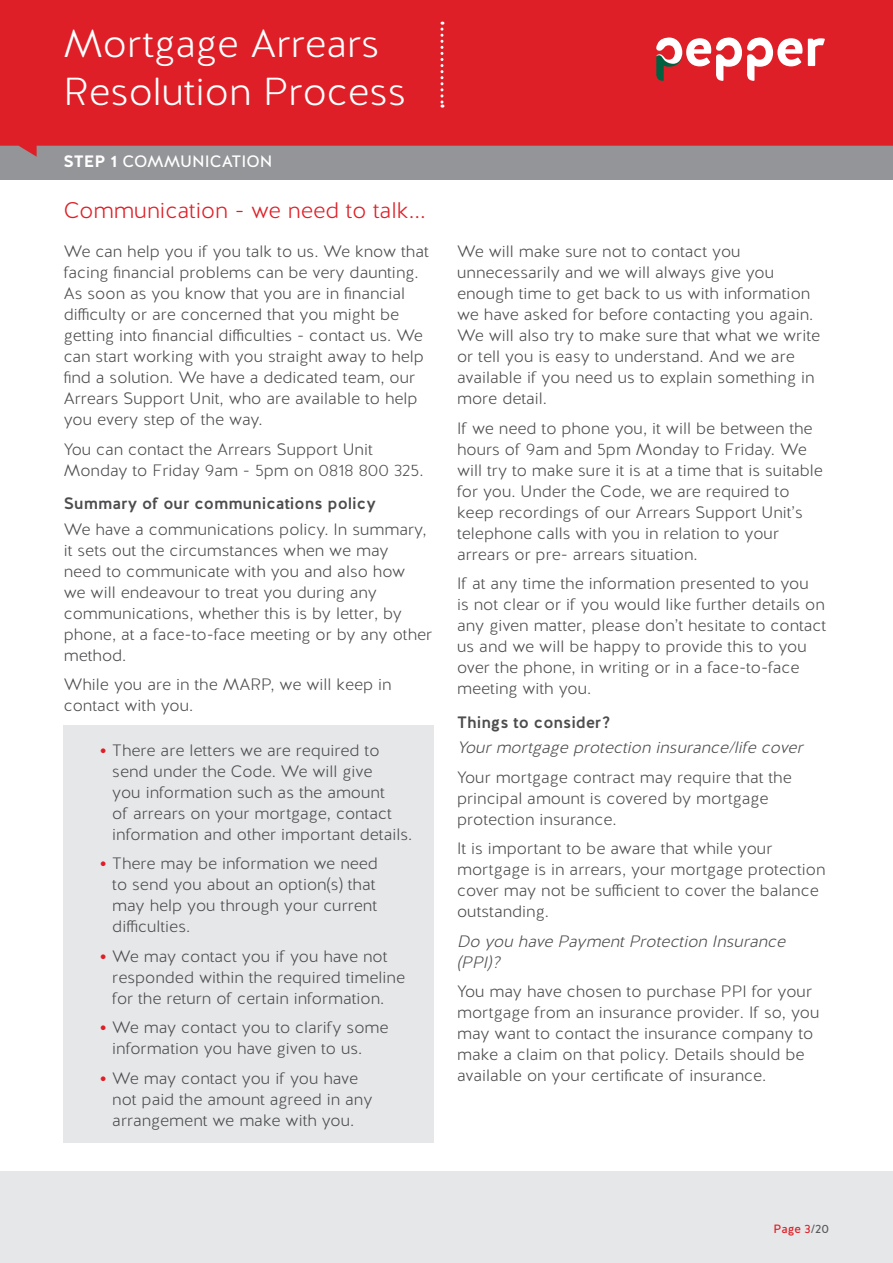
<style>
.page{position:relative;width:893px;height:1263px;background:#fff}
.page>*{position:absolute;margin:0;border:0;box-sizing:border-box;transform-origin:0 0}
.t1{font:300 39px/48px "Halis R";color:#fff}
.t2{font:300 22.5px "Halis R";color:#de1f28}
.t3{font:300 16.5px/21px "Halis R";color:#4d4d4f}
.t4{font:italic 300 16.5px/21px "Halis R";color:#4d4d4f}
.t5{font:500 16.5px "Halis R";color:#4d4d4f}
.t6{font:16.5px "Halis R";color:#fff}
.t7{font:12px "Halis R";color:#de1f28}
.s1{font-weight:700}
.s2{font-weight:700;font-size:18px;color:#de1f28}
.s3{color:#58595b}
</style>
<div class="page">
<div style="left:0;top:146px;width:893px;height:34px;background:#939598"></div>
<div style="left:0;top:1171px;width:893px;height:92px;background:#e6e7e8"></div>
<svg style="left:0;top:0;width:893px;height:157px;background:#d82730"></svg>
<svg style="left:440px;top:22px;width:3px;height:86px"></svg>
<svg style="left:656px;top:37px;width:169px;height:44px"></svg>
<div style="left:64px;top:725px;width:370px;height:418px;background:#e6e7e8"></div>
<h1 class="t1" style="left:64px;top:21px;width:344px">Mortgage Arrears<br>Resolution Process</h1>
<p class="t6" style="left:64px;top:151px;width:210px"><span class="s1">STEP 1</span> COMMUNICATION</p>
<h2 class="t2" style="left:64px;top:196px;width:364px">Communication - we need to talk...</h2>
<p class="t3" style="left:64px;top:241px;width:367px">We can help you if you talk to us. We know that facing financial problems can be very daunting.<br>As soon as you know that you are in financial difficulty or are concerned that you might be getting into financial difficulties - contact us. We can start working with you straight away to help find a solution. We have a dedicated team, our Arrears Support Unit, who are available to help you every step of the way.</p>
<p class="t3" style="left:64px;top:439px;width:361px">You can contact the Arrears Support Unit<br>Monday to Friday 9am - 5pm on 0818 800 325.</p>
<p class="t5" style="left:64px;top:493px;width:314px">Summary of our communications policy</p>
<p class="t3" style="left:64px;top:519px;width:370px">We have a communications policy. In summary, it sets out the circumstances when we may<br>need to communicate with you and also how<br>we will endeavour to treat you during any communications, whether this is by letter, by phone, at a face-to-face meeting or by any other method.</p>
<p class="t3" style="left:64px;top:674px;width:329px">While you are in the MARP, we will keep in contact with you.</p>
<p class="t3" style="left:112px;top:740px;width:302px;text-indent:-13px"><span class="s2">•</span> There are letters we are required to send under the Code. We will give<br>you information such as the amount<br>of arrears on your mortgage, contact information and other important details.</p>
<p class="t3" style="left:112px;top:854px;width:267px;text-indent:-13px"><span class="s2">•</span> There may be information we need to send you about an option(s) that may help you through your current difficulties.</p>
<p class="t3" style="left:112px;top:946px;width:294px;text-indent:-13px"><span class="s2">•</span> We may contact you if you have not responded within the required timeline for the return of certain information.</p>
<p class="t3" style="left:112px;top:1018px;width:278px;text-indent:-13px"><span class="s2">•</span> We may contact you to clarify some information you have given to us.</p>
<p class="t3" style="left:112px;top:1068px;width:262px;text-indent:-13px"><span class="s2">•</span> We may contact you if you have not paid the amount agreed in any arrangement we make with you.</p>
<p class="t3" style="left:457px;top:241px;width:365px">We will make sure not to contact you unnecessarily and we will always give you enough time to get back to us with information we have asked for before contacting you again.<br>We will also try to make sure that what we write or tell you is easy to understand. And we are available if you need us to explain something in more detail.</p>
<p class="t3" style="left:457px;top:418px;width:367px">If we need to phone you, it will be between the hours of 9am and 5pm Monday to Friday. We will try to make sure it is at a time that is suitable for you. Under the Code, we are required to keep recordings of our Arrears Support Unit’s telephone calls with you in relation to your arrears or pre- arrears situation.</p>
<p class="t3" style="left:457px;top:573px;width:371px">If at any time the information presented to you<br>is not clear or if you would like further details on any given matter, please don’t hesitate to contact us and we will be happy to provide this to you over the phone, in writing or in a face-to-face meeting with you.</p>
<p class="t5" style="left:457px;top:711px;width:155px">Things to consider?</p>
<p class="t4" style="left:457px;top:737px;width:352px">Yourmortgage protection insurance/life cover</p>
<p class="t3" style="left:457px;top:767px;width:336px">Your mortgage contract may require that the principal amount is covered by mortgage protection insurance.</p>
<p class="t3" style="left:457px;top:838px;width:370px">It is important to be aware that while your mortgage is in arrears, your mortgage protection cover may not be sufficient to cover the balance outstanding.</p>
<p class="t4" style="left:457px;top:931px;width:334px">Do you have PaymentProtection Insurance (PPI)?</p>
<p class="t3" style="left:457px;top:981px;width:364px">You may have chosen to purchase PPI for your mortgage from an insurance provider. If so, you may want to contact the insurance company to make a claim on that policy. Details should be available on your certificate of insurance.</p>
<p class="t7" style="left:773px;top:1221px;width:57px">Page 3<span class="s3">/20</span></p>
</div>
